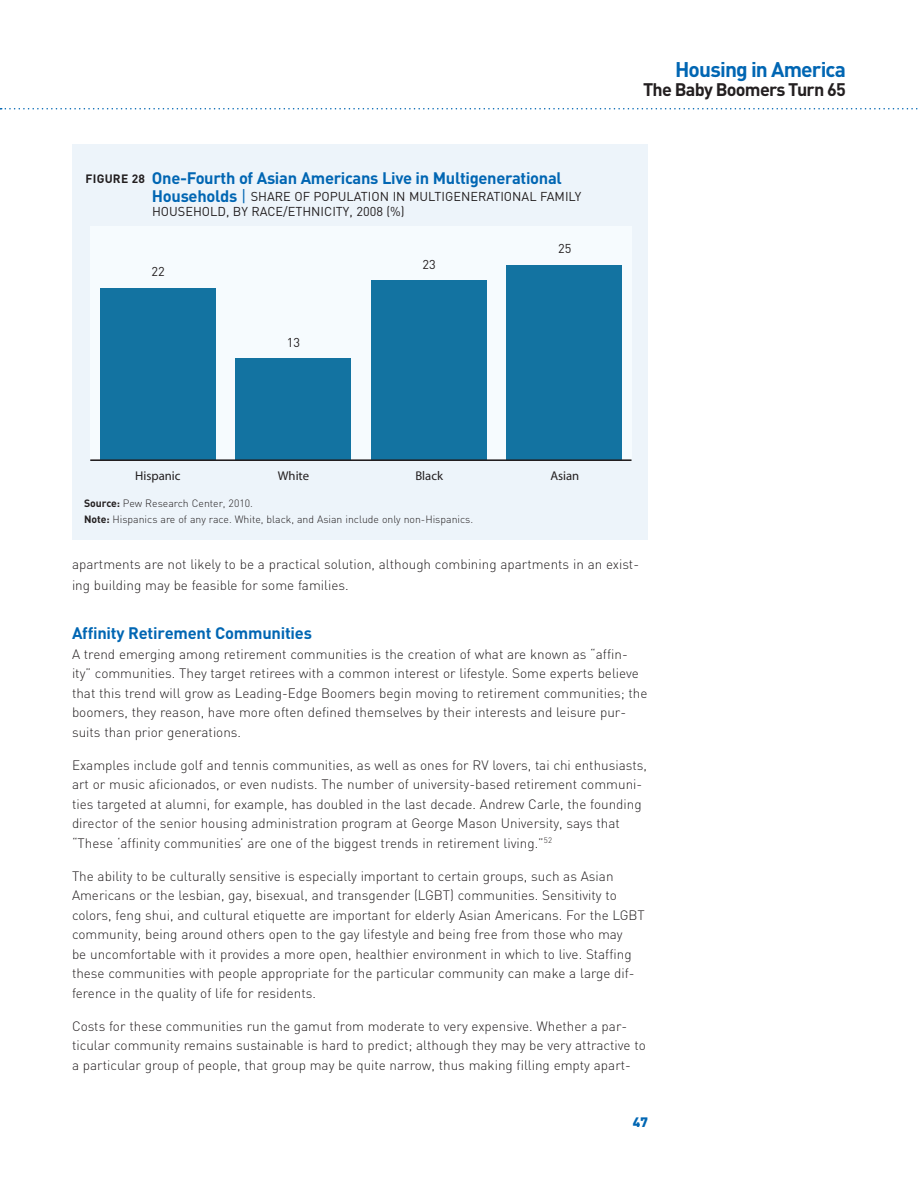
<style>
.page{position:relative;width:918px;height:1188px;background:#fff}
.page>*{position:absolute;margin:0;border:0;box-sizing:border-box;transform-origin:0 0}
.t1{font:700 21px "DIN";letter-spacing:-.04em;color:#0166b3}
.t2{font:700 18px "DIN";letter-spacing:-.04em;color:#231f20}
.t3{font:700 16.5px "DIN";letter-spacing:-.02em;color:#0166b3}
.t4{font:300 13.5px/19.5px "DIN";color:#231f20}
.t5{font:900 13.5px "DIN";color:#0166b3}
.t6{font:12.75px/15px "DIN";color:#231f20}
.t7{font:12.75px "Myriad";color:#231f20}
.t8{font:300 10.5px/16.2px "DIN";color:#231f20}
.s1{font-size:12px;color:#231f20}
.s2{font-weight:700;font-size:16.5px;color:#0166b3}
.s3{font-size:16.5px;color:#0166b3}
.s4{font-weight:700}
</style>
<div class="page">
<svg style="left:0;top:108px;width:918px;height:2px"></svg>
<div style="left:72px;top:144px;width:576px;height:396px;background:#edf4fa"></div>
<div style="left:90px;top:227px;width:542px;height:233px;background:#f6fbfe"></div>
<div style="left:101px;top:288px;width:115px;height:172px;background:#1373a1"></div>
<div style="left:236px;top:359px;width:115px;height:101px;background:#1373a1"></div>
<div style="left:371px;top:280px;width:115px;height:180px;background:#1373a1"></div>
<div style="left:506px;top:265px;width:116px;height:195px;background:#1373a1"></div>
<hr style="left:90px;top:459px;width:542px;height:2px;background:#231f20">
<p class="t3" style="left:86px;top:167px;width:478px"><span class="s1">F IGURE 28</span> One-Fourth of Asian Americans Live in Multigenerational</p>
<p class="t6" style="left:152px;top:189px;width:431px"><span class="s2">Households</span> <span class="s3">|</span> SHARE OF POPULATION IN MULTIGENERATIONAL FAMILY<br>HOUSEHOLD, BY RACE/ETHNICITY, 2008 (%)</p>
<p class="t6" style="left:152px;top:264px;width:15px">22</p>
<p class="t6" style="left:287px;top:335px;width:15px">13</p>
<p class="t6" style="left:423px;top:257px;width:15px">23</p>
<p class="t6" style="left:558px;top:241px;width:15px">25</p>
<p class="t7" style="left:135px;top:470px;width:47px">Hispanic</p>
<p class="t7" style="left:278px;top:470px;width:33px">White</p>
<p class="t7" style="left:415px;top:470px;width:29px">Black</p>
<p class="t7" style="left:550px;top:470px;width:30px">Asian</p>
<p class="t8" style="left:84px;top:495px;width:391px"><span class="s4">Source:</span> Pew Research Center, 2010.<br><span class="s4">Note:</span> Hispanics are of any race. White, black, and Asian include only non-Hispanics.</p>
<h1 class="t1" style="left:675px;top:56px;width:172px">Housing in America</h1>
<h2 class="t2" style="left:643px;top:78px;width:204px">The Baby Boomers Turn 65</h2>
<p class="t4" style="left:72px;top:553px;width:569px;line-height:21px">apartments are not likely to be a practical solution, although combining apartments in an exist&shy;ing building may be feasible for some families.</p>
<p class="t3" style="left:72px;top:623px;width:241px">Affinity Retirement Communities</p>
<p class="t4" style="left:72px;top:644px;width:577px">A trend emerging among retirement communities is the creation of what are known as “affin&shy;ity” communities. They target retirees with a common interest or lifestyle. Some experts believe that this trend will grow as Leading-Edge Boomers begin moving to retirement communities; the boomers, they reason, have more often defined themselves by their interests and leisure pur&shy;suits than prior generations.</p>
<p class="t4" style="left:72px;top:755px;width:576px">Examples include golf and tennis communities, as well as ones for RV lovers, tai chi enthusiasts, art or music aficionados, or even nudists. The number of university-based retirement communi&shy;ties targeted at alumni, for example, has doubled in the last decade. Andrew Carle, the founding director of the senior housing administration program at George Mason University, says that “These ‘affinity communities’ are one of the biggest trends in retirement living.”<sup>52</sup></p>
<p class="t4" style="left:72px;top:866px;width:574px">The ability to be culturally sensitive is especially important to certain groups, such as Asian Americans or the lesbian, gay, bisexual, and transgender (LGBT) communities. Sensitivity to colors, feng shui, and cultural etiquette are important for elderly Asian Americans. For the LGBT community, being around others open to the gay lifestyle and being free from those who may<br>be uncomfortable with it provides a more open, healthier environment in which to live. Staffing these communities with people appropriate for the particular community can make a large dif&shy;ference in the quality of life for residents.</p>
<p class="t4" style="left:72px;top:1016px;width:575px">Costs for these communities run the gamut from moderate to very expensive. Whether a par&shy;ticular community remains sustainable is hard to predict; although they may be very attractive to a particular group of people, that group may be quite narrow, thus making filling empty apart-</p>
<p class="t5" style="left:633px;top:1113px;width:17px">47</p>
</div>
